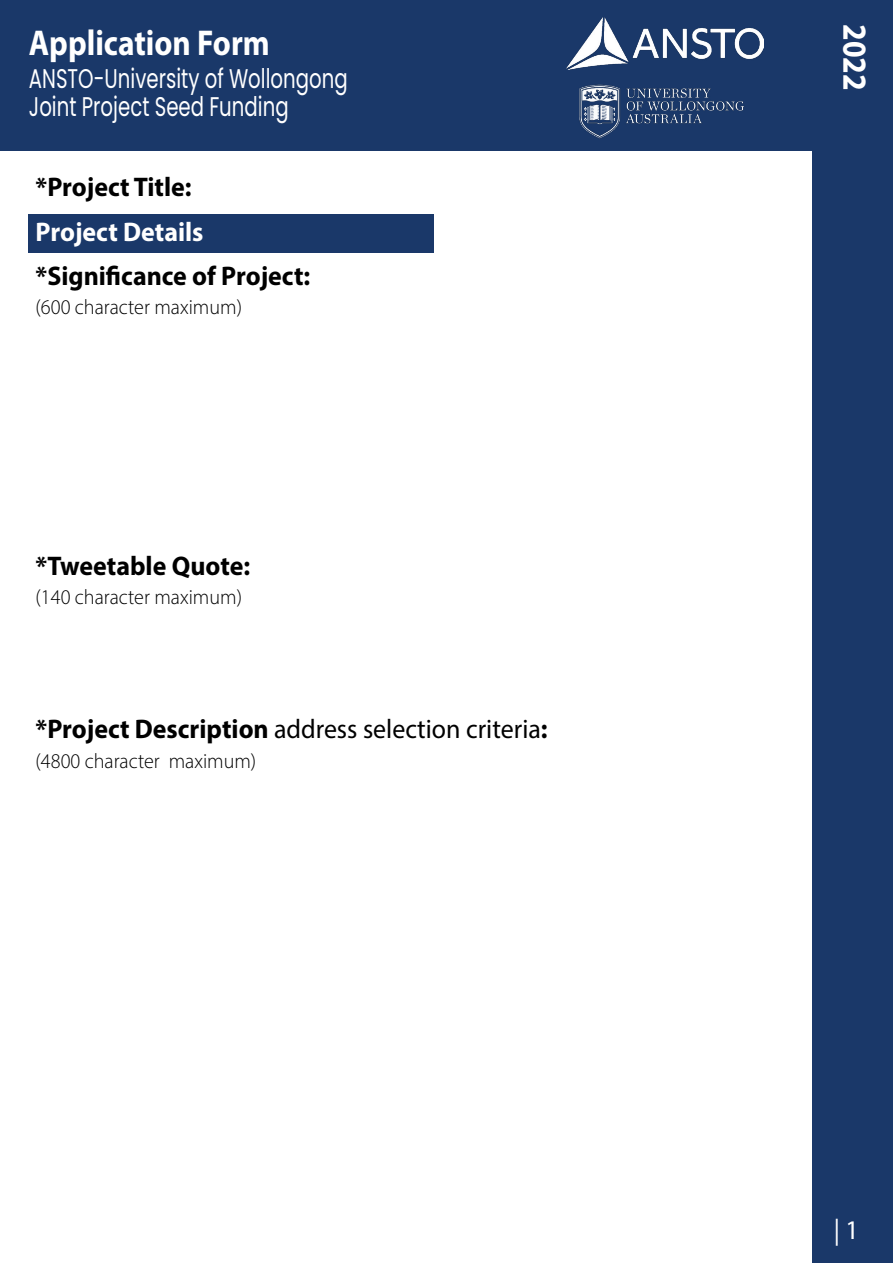
<style>
.page{position:relative;width:893px;height:1263px;background:#fff}
.page>*{position:absolute;margin:0;border:0;box-sizing:border-box;transform-origin:0 0}
.Paragraph_Style_Whit{font:700 36px "Myriad Pro";color:#fff;scale:.87 1}
.Paragraph_Style_Whit-2{font:700 33.75px "Myriad Pro";color:#fff;scale:.89 1}
.Question_Style{font:700 27px "Myriad Pro";color:#000;scale:.96 1}
.Paragraph_Style_Whit-3{font:27px "Poppins";color:#fff;scale:.73 1}
.Question_Style-2{font:27px "Myriad Pro";color:#000;scale:.96 1}
.Paragraph_Style_Whit-4{font:700 27px "Myriad Pro";color:#fff;scale:.96 1}
.Question_Style-3{font:300 21px "Myriad Pro";color:#000;scale:.96 1}
.s1{font-weight:700}
</style>
<div class="page">
<div style="left:813px;top:0;width:80px;height:1263px;background:#1a3869"></div>
<div style="left:0;top:0;width:813px;height:150px;background:#1a3869"></div>
<div style="left:29px;top:215px;width:405px;height:38px;background:#1a3869"></div>
<img style="left:566px;top:18px;width:197px;height:51px">
<img style="left:579px;top:84px;width:165px;height:55px">
<p class="Paragraph_Style_Whit" style="left:29px;top:20px;width:278px">Application Form</p>
<p class="Paragraph_Style_Whit-3" style="left:29px;top:63px;width:438px">ANSTO-University of Wollongong</p>
<p class="Paragraph_Style_Whit-3" style="left:29px;top:91px;width:357px">Joint Project Seed Funding</p>
<p class="Question_Style" style="left:36px;top:170px;width:164px">*Project Title:</p>
<p class="Paragraph_Style_Whit-4" style="left:36px;top:214px;width:176px">Project Details</p>
<p class="Question_Style" style="left:36px;top:258px;width:288px">*Significance of Project:</p>
<p class="Question_Style-3" style="left:36px;top:295px;width:216px">(600 character maximum)</p>
<p class="Question_Style" style="left:36px;top:548px;width:225px">*Tweetable Quote:</p>
<p class="Question_Style-3" style="left:36px;top:585px;width:216px">(140 character maximum)</p>
<p class="Question_Style-2" style="left:36px;top:712px;width:535px"><span class="s1">*Project Description</span> address selection criteria<span class="s1">:</span></p>
<p class="Question_Style-3" style="left:36px;top:749px;width:231px">(4800 character maximum)</p>
<p class="Paragraph_Style_Whit-2" style="left:877px;top:24px;width:76px;rotate:90deg">2022</p>
</div>
